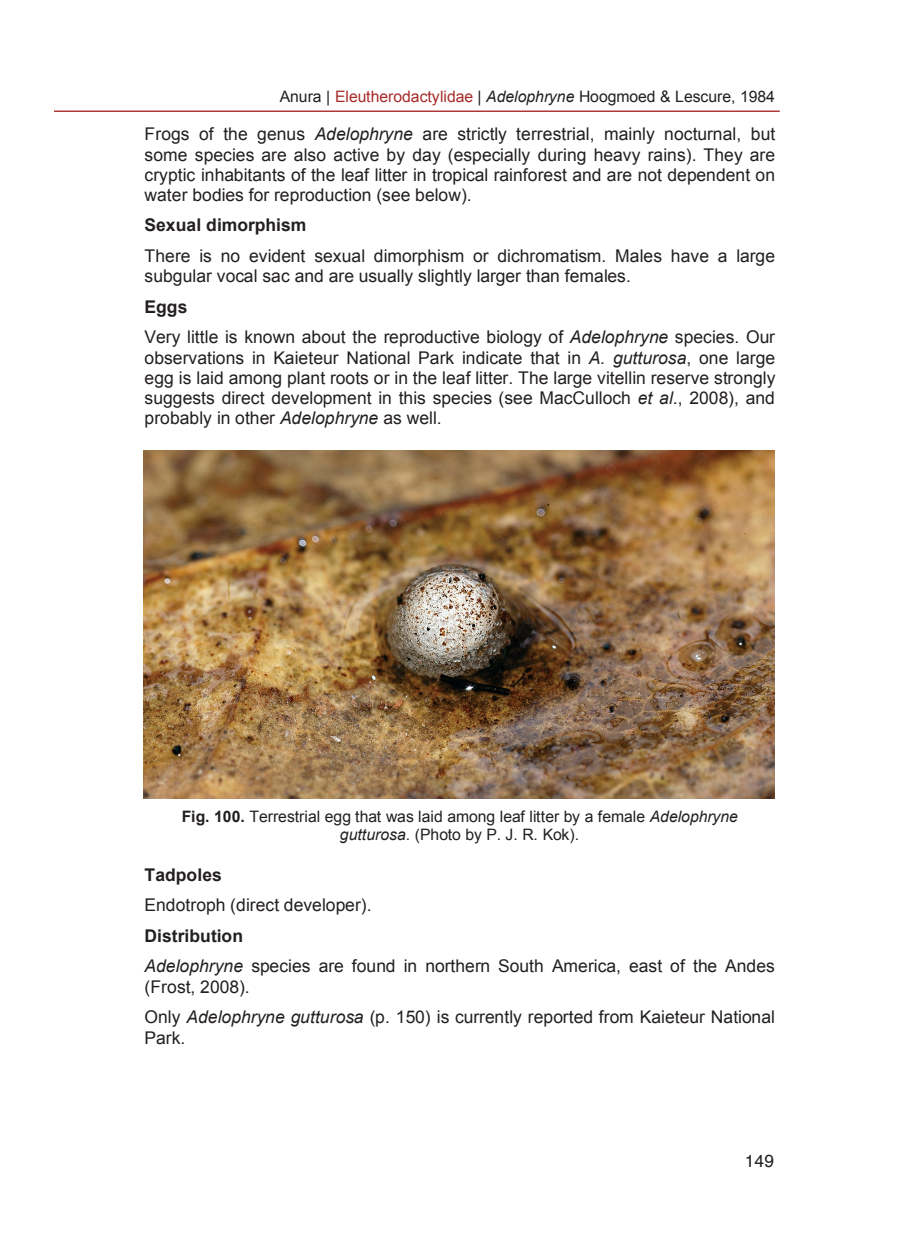
<style>
.page{position:relative;width:918px;height:1241px;background:#fff}
.page>*{position:absolute;margin:0;border:0;box-sizing:border-box;transform-origin:0 0}
.t1{font:17.5px/20.1px "Arial";letter-spacing:.005em;color:#231f20}
.t2{font:700 17.5px "Arial";letter-spacing:.005em;color:#231f20}
.t3{font:17.5px "Helvetica";color:#231f20}
.t4{font:15.75px/18.2px "Arial";color:#231f20;text-align:center}
.s1{color:#a82b2a}
.s2{font-style:italic}
.s3{font-weight:700}
</style>
<div class="page">
<hr style="left:55px;top:110px;width:724px;height:2px;background:#a82b2a">
<img style="left:144px;top:450px;width:630px;height:348px">
<p class="t4" style="left:280px;top:88px;width:497px">Anura | <span class="s1">Eleutherodactylidae</span> | <span class="s2">Adelophryne</span> Hoogmoed &amp; Lescure, 1984</p>
<p class="t1" style="left:145px;top:124px;width:632px;text-align:justify">Frogs of the genus <span class="s2">Adelophryne</span> are strictly terrestrial, mainly nocturnal, but some species are also active by day (especially during heavy rains). They are cryptic inhabitants of the leaf litter in tropical rainforest and are not dependent on water bodies for reproduction (see below).</p>
<p class="t2" style="left:145px;top:215px;width:163px">Sexual dimorphism</p>
<p class="t1" style="left:145px;top:246px;width:632px">There is no evident sexual dimorphism or dichromatism. Males have a large subgular vocal sac and are usually slightly larger than females.</p>
<p class="t1" style="left:145px;top:291px;width:632px;line-height:30.4px"><span class="s3">Eggs<br></span>Very little is known about the reproductive biology of <span class="s2">Adelophryne</span> species. Our</p>
<p class="t1" style="left:145px;top:347px;width:632px;text-align:justify">observations in Kaieteur National Park indicate that in <span class="s2">A. gutturosa</span>, one large egg is laid among plant roots or in the leaf litter. The large vitellin reserve strongly suggests direct development in this species (see MacCulloch <span class="s2">et al</span>., 2008), and probably in other <span class="s2">Adelophryne</span> as well.</p>
<p class="t4" style="left:182px;top:806px;width:558px"><span class="s3">Fig. 100.</span> Terrestrial egg that was laid among leaf litter by a female <span class="s2">Adelophryne gutturosa</span>. (Photo by P. J. R. Kok).</p>
<p class="t2" style="left:145px;top:864px;width:79px">Tadpoles</p>
<p class="t1" style="left:145px;top:894px;width:229px">Endotroph (direct developer).</p>
<p class="t1" style="left:145px;top:920px;width:632px;line-height:30.4px"><span class="s3">Distribution<br></span><span class="s2">Adelophryne</span> species are found in northern South America, east of the Andes</p>
<p class="t1" style="left:145px;top:971px;width:632px;line-height:30.4px">(Frost, 2008).<br>Only <span class="s2">Adelophryne gutturosa</span> (p. 150) is currently reported from Kaieteur National</p>
<p class="t1" style="left:145px;top:1027px;width:42px">Park.</p>
<p class="t3" style="left:745px;top:1153px;width:31px">149</p>
</div>
